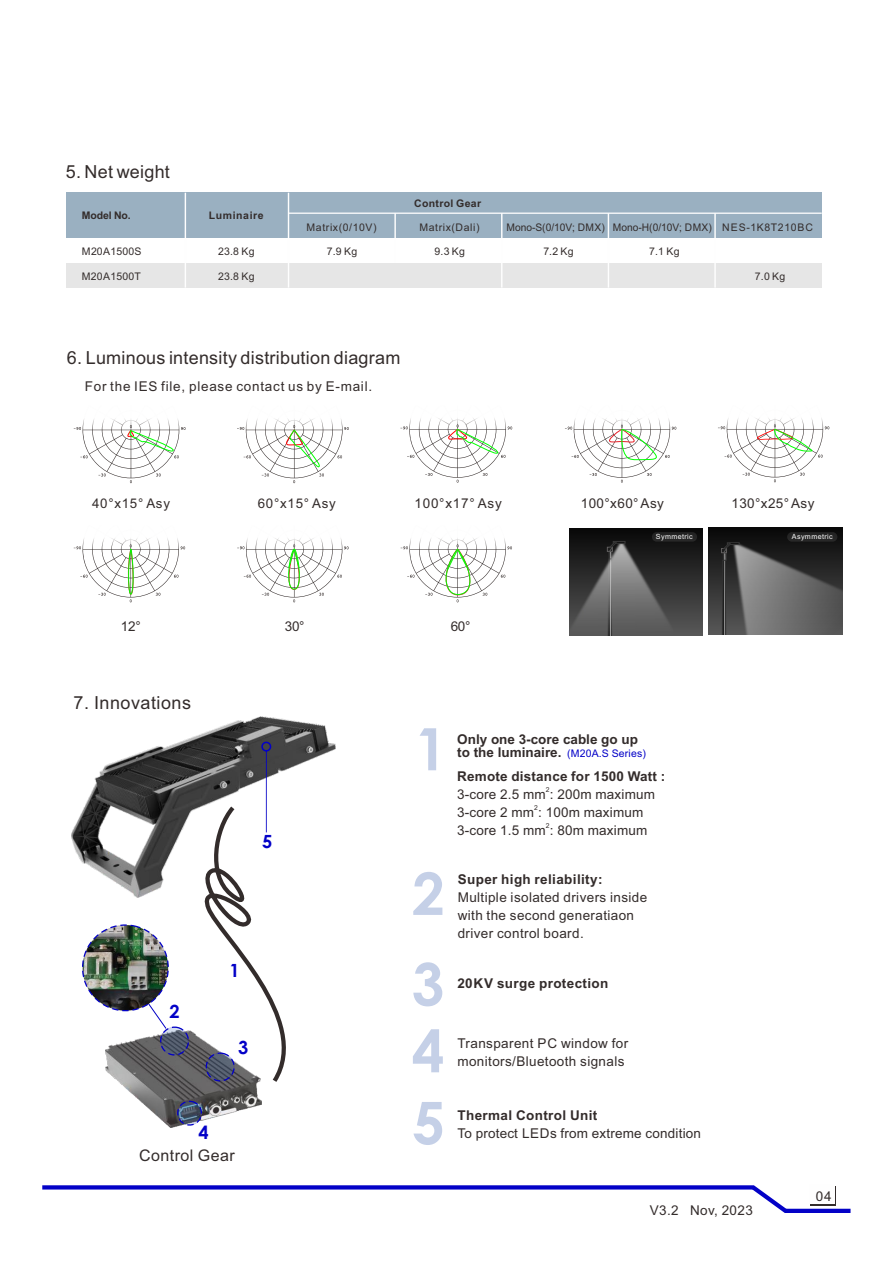
<style>
.page{position:relative;width:893px;height:1263px;background:#fff}
.page>*{position:absolute;margin:0;border:0;box-sizing:border-box;transform-origin:0 0}
.t1{font:700 58.5px "Century Gothic";color:rgb(117 143 200/.42)}
.t2{font:700 18.15px "Century Gothic";color:#0301c7}
.t3{font:18px "Arial";letter-spacing:.015em;color:#332c2b}
.t4{font:16.05px "Arial";letter-spacing:.03em;color:#332c2b}
.t5{font:13.5px/18px "Arial";letter-spacing:.03em;color:#332c2b}
.t6{font:700 13.5px/23.2px "Arial";letter-spacing:.015em;color:#332c2b}
.t7{font:13.5px "Arial";letter-spacing:.055em;color:#332c2b}
.t8{font:13.35px "Arial";letter-spacing:.055em;color:#332c2b}
.t9{font:10.5px "Arial";letter-spacing:.03em;color:#332c2b}
.t10{font:10.5px "Arial";letter-spacing:.055em;color:#332c2b}
.t11{font:10.5px "Arial";color:#332c2b}
.t12{font:700 10.5px "Arial";letter-spacing:.03em;color:#332c2b}
.t13{font:10.5px "Arial";letter-spacing:.015em;color:#0301c7}
.t14{font:700 10.5px "Arial";letter-spacing:.055em;color:#332c2b}
.t15{font:7.2px "Arial";letter-spacing:.055em;color:#fefefe}
.t16{font:6.75px "Arial";color:#332c2b}
.s1{font-weight:700}
</style>
<div class="page">
<svg style="left:42px;top:1185px;width:809px;height:28px"></svg>
<div style="left:810px;top:1186px;width:26px;height:19px;background:#332c2b"></div>
<div style="left:809px;top:1184px;width:26px;height:20px;background:#fefefe"></div>
<svg style="left:74px;top:419px;width:111px;height:64px"></svg>
<svg style="left:237px;top:419px;width:112px;height:64px"></svg>
<svg style="left:74px;top:538px;width:111px;height:64px"></svg>
<svg style="left:237px;top:538px;width:112px;height:64px"></svg>
<svg style="left:401px;top:538px;width:111px;height:64px"></svg>
<div style="left:569px;top:528px;width:134px;height:107px;background:linear-gradient(to bottom,#080808,#585858)"></div>
<img style="left:569px;top:540px;width:111px;height:95px">
<svg style="left:607px;top:541px;width:18px;height:94px;background:#737373"></svg>
<div style="left:652px;top:532px;width:45px;height:10px;background:#252525;border-radius:5px"></div>
<div style="left:709px;top:528px;width:134px;height:107px;background:linear-gradient(to bottom,#080808,#585858)"></div>
<img style="left:740px;top:542px;width:103px;height:93px">
<svg style="left:721px;top:542px;width:19px;height:93px;background:#414141"></svg>
<div style="left:787px;top:532px;width:50px;height:10px;background:#252525;border-radius:5px"></div>
<img style="left:72px;top:716px;width:264px;height:142px">
<img style="left:124px;top:1087px;width:137px;height:40px">
<svg style="left:177px;top:1100px;width:25px;height:26px"></svg>
<div style="left:66px;top:263px;width:756px;height:25px;background:#e6e6e6"></div>
<div style="left:66px;top:193px;width:756px;height:45px;background:#9ab0c1"></div>
<hr style="left:500px;top:213px;width:3px;height:75px;background:#fefefe">
<hr style="left:184px;top:193px;width:3px;height:95px;background:#fefefe">
<hr style="left:287px;top:193px;width:3px;height:95px;background:#fefefe">
<svg style="left:289px;top:211px;width:533px;height:4px"></svg>
<hr style="left:394px;top:213px;width:2px;height:50px;background:#fefefe">
<hr style="left:607px;top:213px;width:3px;height:75px;background:#fefefe">
<svg style="left:713px;top:213px;width:4px;height:75px"></svg>
<svg style="left:79px;top:742px;width:234px;height:345px"></svg>
<svg style="left:400px;top:418px;width:112px;height:65px"></svg>
<svg style="left:565px;top:418px;width:111px;height:65px"></svg>
<svg style="left:718px;top:418px;width:111px;height:64px"></svg>
<p class="t3" style="left:66px;top:165px;width:106px">5. Net weight</p>
<p class="t12" style="left:82px;top:211px;width:50px">Model No.</p>
<p class="t14" style="left:209px;top:211px;width:56px">Luminaire</p>
<p class="t12" style="left:414px;top:199px;width:68px">Control Gear</p>
<p class="t11" style="left:506px;top:223px;width:207px">Mono-S(0/10V; DMX) Mono-H(0/10V; DMX)</p>
<p class="t9" style="left:543px;top:247px;width:32px">7.2 Kg</p>
<p class="t9" style="left:649px;top:247px;width:32px">7.1 Kg</p>
<p class="t10" style="left:307px;top:223px;width:72px">Matrix(0/10V)</p>
<p class="t10" style="left:419px;top:223px;width:62px">Matrix(Dali)</p>
<p class="t10" style="left:722px;top:223px;width:92px">NES-1K8T210BC</p>
<p class="t9" style="left:435px;top:247px;width:32px">9.3 Kg</p>
<p class="t9" style="left:82px;top:247px;width:61px">M20A1500S</p>
<p class="t9" style="left:218px;top:248px;width:38px">23.8 Kg</p>
<p class="t9" style="left:327px;top:247px;width:32px">7.9 Kg</p>
<p class="t9" style="left:82px;top:272px;width:61px">M20A1500T</p>
<p class="t9" style="left:218px;top:273px;width:38px">23.8 Kg</p>
<p class="t9" style="left:755px;top:272px;width:32px">7.0 Kg</p>
<p class="t3" style="left:67px;top:351px;width:335px">6. Luminous intensity distribution diagram</p>
<p class="t7" style="left:85px;top:381px;width:289px">For the IES file, please contact us by E-mail.</p>
<p class="t8" style="left:92px;top:499px;width:79px">40°x15° Asy</p>
<p class="t8" style="left:258px;top:499px;width:79px">60°x15° Asy</p>
<p class="t7" style="left:414px;top:498px;width:89px">100°x17° Asy</p>
<p class="t5" style="left:581px;top:495px;width:84px">100°x60° Asy</p>
<p class="t5" style="left:731px;top:495px;width:84px">130°x25° Asy</p>
<p class="t15" style="left:656px;top:534px;width:38px">Symmetric</p>
<p class="t15" style="left:792px;top:534px;width:42px">Asymmetric</p>
<p class="t5" style="left:121px;top:619px;width:21px">12°</p>
<p class="t5" style="left:285px;top:619px;width:21px">30°</p>
<p class="t5" style="left:451px;top:619px;width:21px">60°</p>
<p class="t3" style="left:74px;top:696px;width:119px">7. Innovations</p>
<p class="t2" style="left:262px;top:834px;width:12px">5</p>
<p class="t2" style="left:169px;top:1004px;width:12px">2</p>
<p class="t2" style="left:229px;top:963px;width:12px">1</p>
<p class="t2" style="left:238px;top:1040px;width:12px">3</p>
<p class="t2" style="left:198px;top:1125px;width:12px">4</p>
<p class="t4" style="left:139px;top:1149px;width:97px">Control Gear</p>
<p class="t1" style="left:415px;top:726px;width:34px">1</p>
<p class="t6" style="left:457px;top:729px;width:182px">Only one 3-core cable go up</p>
<p class="t6" style="left:457px;top:742px;width:210px">to the luminaire.<br>Remote distance for 1500 Watt :</p>
<p class="t16" style="left:546px;top:787px;width:5px">2</p>
<p class="t5" style="left:457px;top:786px;width:199px">3-core 2.5 mm : 200m maximum</p>
<p class="t16" style="left:534px;top:805px;width:5px">2</p>
<p class="t5" style="left:457px;top:804px;width:188px">3-core 2 mm : 100m maximum</p>
<p class="t16" style="left:546px;top:823px;width:5px">2</p>
<p class="t5" style="left:457px;top:822px;width:192px">3-core 1.5 mm : 80m maximum</p>
<p class="t13" style="left:567px;top:750px;width:80px">(M20A.S Series)</p>
<p class="t1" style="left:412px;top:871px;width:34px">2</p>
<p class="t5" style="left:458px;top:871px;width:191px"><span class="s1">Super high reliability:<br></span>Multiple isolated drivers inside with the second generatiaon driver control board.</p>
<p class="t6" style="left:457px;top:972px;width:153px">20KV surge protection</p>
<p class="t1" style="left:412px;top:961px;width:34px">3</p>
<p class="t1" style="left:412px;top:1028px;width:34px">4</p>
<p class="t1" style="left:412px;top:1100px;width:34px">5</p>
<p class="t5" style="left:457px;top:1035px;width:172px">Transparent PC window for</p>
<p class="t5" style="left:457px;top:1053px;width:169px">monitors/Bluetooth signals</p>
<p class="t6" style="left:457px;top:1105px;width:141px">Thermal Control Unit</p>
<p class="t5" style="left:457px;top:1125px;width:245px">To protect LEDs from extreme condition</p>
<p class="t5" style="left:650px;top:1203px;width:104px">V3.2 Nov, 2023</p>
<p class="t5" style="left:816px;top:1188px;width:17px">04</p>
</div>
